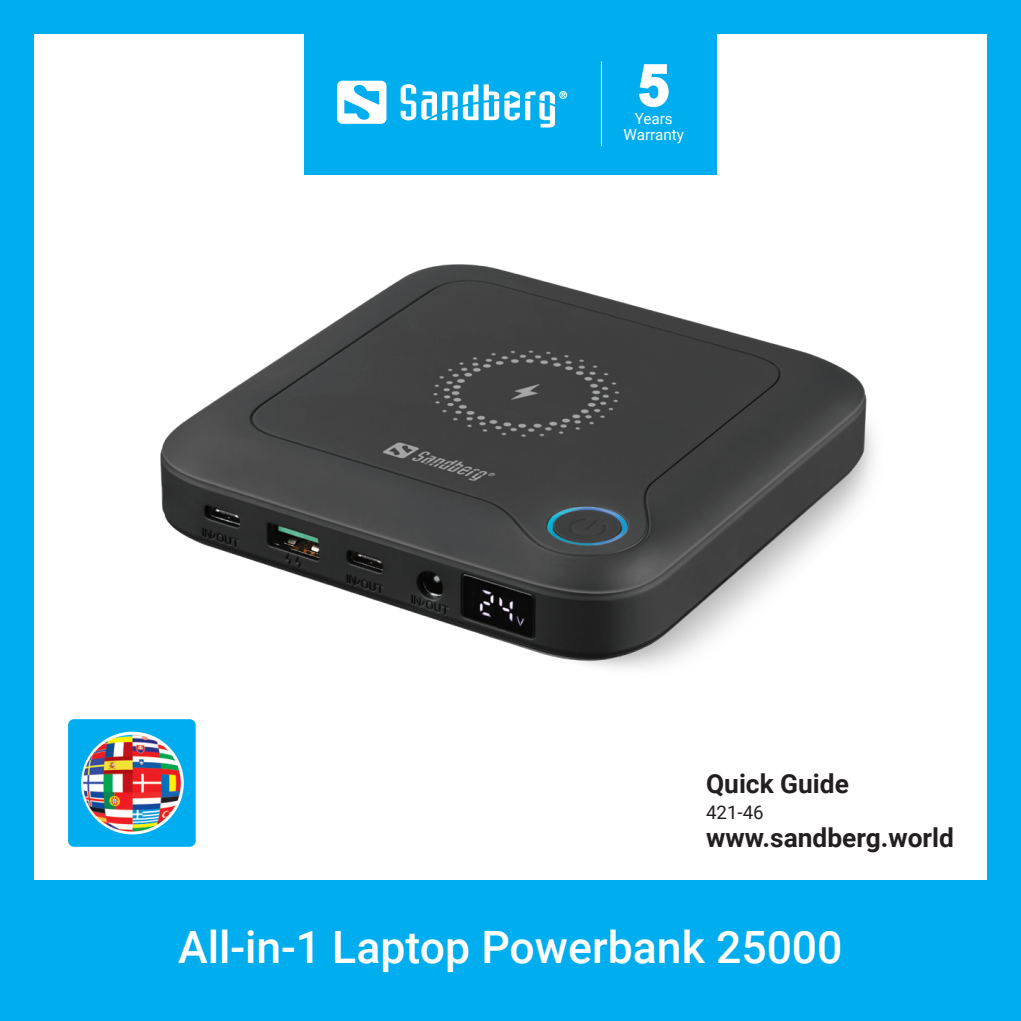
<style>
.page{position:relative;width:1021px;height:1021px;background:#fff}
.page>*{position:absolute;margin:0;border:0;box-sizing:border-box;transform-origin:0 0}
.t1{font:500 44.7px "Roboto";color:#fff}
.t2{font:700 26.4px "Roboto";color:#231f20}
.t3{font:18.6px "Roboto";color:#231f20}
.t4{font:15.3px/16.2px "Roboto";color:#fff;text-align:center}
</style>
<div class="page">
<div style="left:0;top:0;width:1020px;height:1020px;background:#00aeef"></div>
<div style="left:34px;top:34px;width:952px;height:952px;background:#fff"></div>
<img style="left:160px;top:264px;width:714px;height:404px">
<div style="left:0;top:880px;width:1020px;height:140px;background:#00aeef"></div>
<div style="left:304px;top:0;width:413px;height:174px;background:#00aeef"></div>
<svg style="left:400px;top:84px;width:57px;height:36px"></svg>
<svg style="left:337px;top:81px;width:49px;height:43px"></svg>
<svg style="left:463px;top:84px;width:104px;height:43px"></svg>
<svg style="left:639px;top:64px;width:29px;height:43px"></svg>
<hr style="left:601px;top:61px;width:1px;height:85px;background:#fff">
<div style="left:68px;top:719px;width:128px;height:127px;background:#00aeef;border-radius:6px"></div>
<img style="left:81px;top:731px;width:103px;height:104px">
<p class="t4" style="left:623px;top:110px;width:62px">Years<br>Warranty</p>
<p class="t2" style="left:706px;top:765px;width:144px">Quick Guide</p>
<p class="t3" style="left:706px;top:799px;width:59px">421-46</p>
<p class="t2" style="left:706px;top:819px;width:249px">www.sandberg.world</p>
<p class="t1" style="left:178px;top:915px;width:666px">All-in-1 Laptop Powerbank 25000</p>
</div>
